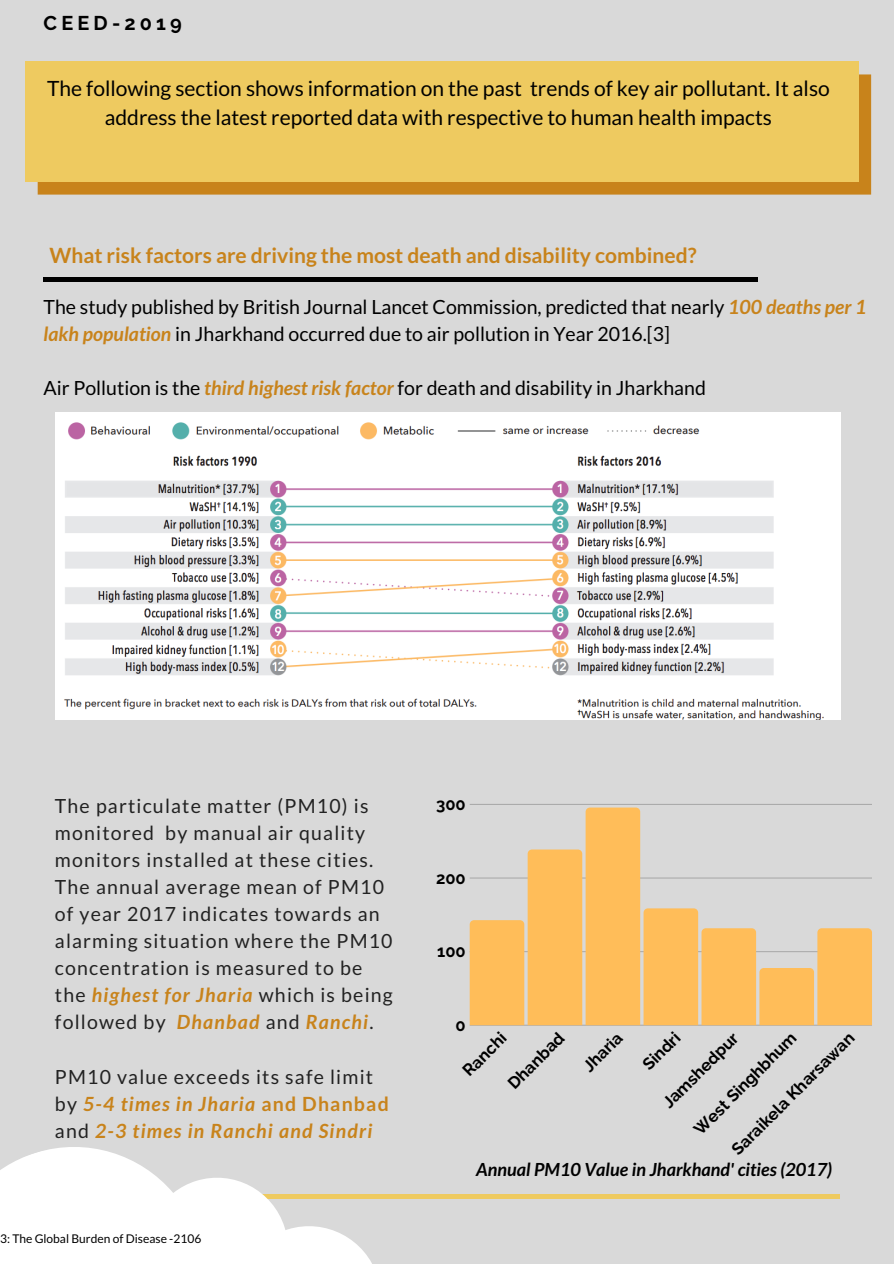
<style>
.page{position:relative;width:894px;height:1264px;background:#fff}
.page>*{position:absolute;margin:0;border:0;box-sizing:border-box;transform-origin:0 0}
.t1{font:21px/29.2px "Lato";color:#000;text-align:center}
.t2{font:700 21px "Lato";color:#c8831b}
.t3{font:700 19.8px "Raleway";letter-spacing:.21em;color:#000}
.t4{font:19.5px/27px "Lato";letter-spacing:.06em;color:#222}
.t5{font:19.5px/27px "Lato";color:#000}
.t6{font:italic 700 19.5px/27px "Lato";letter-spacing:.06em;color:#c8831b}
.t7{font:italic 700 18px "Lato";color:#000}
.t8{font:700 16.5px "Raleway";color:#000}
.t9{font:12px "Lato";color:#000}
.s1{font-weight:700;font-style:italic;color:#c8831b}
.s2{font-weight:400;font-style:normal;color:#222}
.s3{font-style:normal}
</style>
<div class="page">
<div style="left:0;top:0;width:893px;height:1263px;background:#d9d9d9"></div>
<hr style="left:44px;top:278px;width:713px;height:3px;background:#000">
<hr style="left:55px;top:1194px;width:784px;height:4px;background:#eeca60">
<hr style="left:469px;top:803px;width:402px;height:2px;background:#222">
<svg style="left:469px;top:807px;width:402px;height:218px"></svg>
<svg style="left:38px;top:74px;width:832px;height:121px;background:#c98722"></svg>
<div style="left:25px;top:62px;width:833px;height:120px;background:#eeca60"></div>
<img style="left:56px;top:413px;width:784px;height:306px">
<svg style="left:0;top:1147px;width:374px;height:116px;fill:#fff"></svg>
<p class="t3" style="left:44px;top:11px;width:140px">CEED-2019</p>
<p class="t1" style="left:47px;top:73px;width:784px">The following section shows information on the past trends of key air pollutant. It also address the latest reported data with respective to human health impacts</p>
<p class="t2" style="left:49px;top:242px;width:648px">What risk factors are driving the most death and disability combined?</p>
<p class="t5" style="left:44px;top:292px;width:824px">The study published by British Journal Lancet Commission, predicted that nearly <span class="s1">100 deaths per 1 lakh population</span> in Jharkhand occurred due to air pollution in Year 2016.[3]</p>
<p class="t5" style="left:44px;top:373px;width:663px">Air Pollution is the <span class="s1">third highest risk factor</span> for death and disability in Jharkhand</p>
<p class="t4" style="left:55px;top:792px;width:339px">The particulate matter (PM10) is monitored by manual air quality monitors installed at these cities.<br>The annual average mean of PM10 of year 2017 indicates towards an alarming situation where the PM10 concentration is measured to be the <span class="s1">highest for Jharia</span> which is being followed by <span class="s1">Dhanbad</span> and <span class="s1">Ranchi</span>.</p>
<p class="t6" style="left:55px;top:1062px;width:335px"><span class="s2">PM10 value exceeds its safe limit by</span> 5-4 times in Jharia <span class="s3">and Dhanbad </span><span class="s2">and</span> 2-3 times in Ranchi and Sindri</p>
<p class="t9" style="left:0;top:1231px;width:203px">3: The Global Burden of Disease -2106</p>
<p class="t8" style="left:436px;top:794px;width:31px">300</p>
<p class="t8" style="left:436px;top:868px;width:31px">200</p>
<p class="t8" style="left:437px;top:941px;width:30px">100</p>
<p class="t8" style="left:455px;top:1015px;width:12px">0</p>
<p class="t8" style="left:458px;top:1066px;width:56px;rotate:-45deg">Ranchi</p>
<p class="t8" style="left:503px;top:1078px;width:73px;rotate:-45deg">Dhanbad</p>
<p class="t8" style="left:579px;top:1061px;width:49px;rotate:-45deg">Jharia</p>
<p class="t8" style="left:638px;top:1060px;width:47px;rotate:-45deg">Sindri</p>
<p class="t8" style="left:658px;top:1098px;width:100px;rotate:-45deg">Jamshedpur</p>
<p class="t8" style="left:689px;top:1124px;width:138px;rotate:-45deg">West Singhbhum</p>
<p class="t8" style="left:727px;top:1145px;width:167px;rotate:-45deg">Saraikela Kharsawan</p>
<p class="t7" style="left:476px;top:1158px;width:357px">Annual PM10 Value in Jharkhand' cities (2017)</p>
</div>
